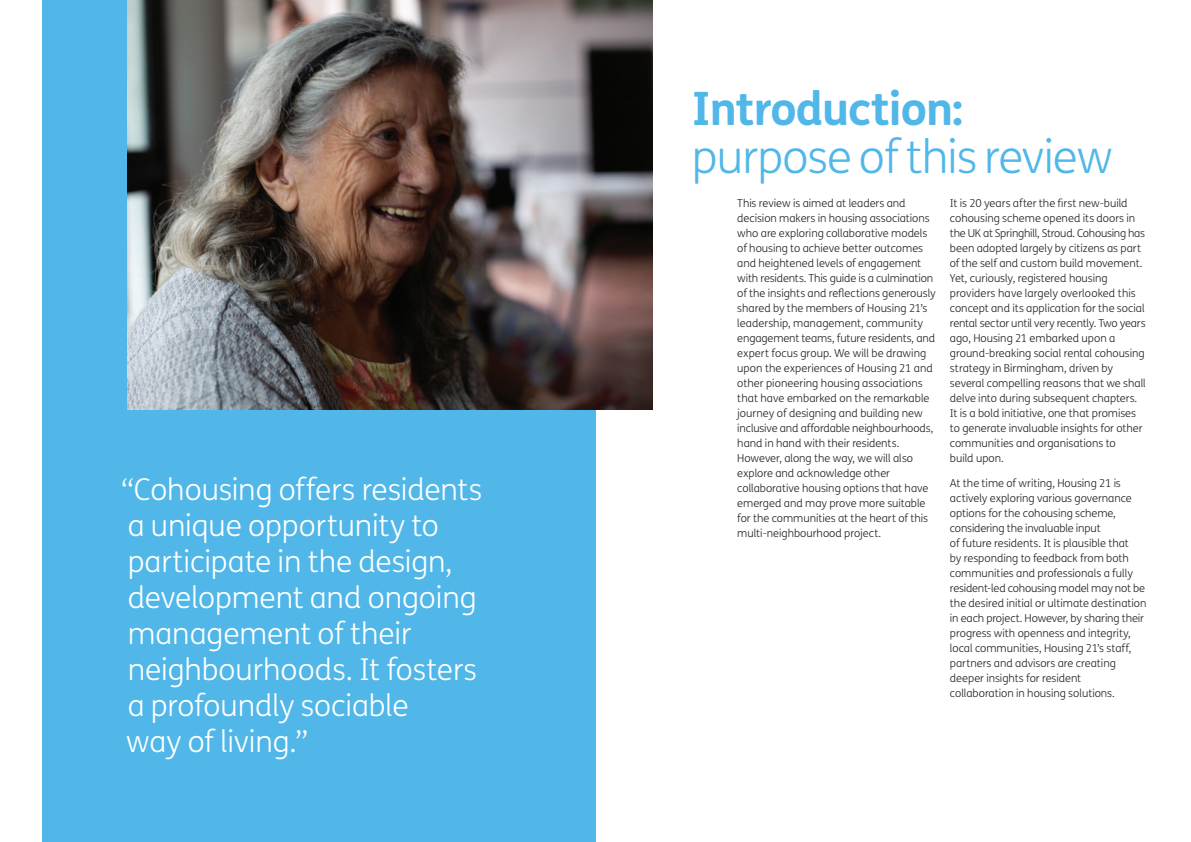
<style>
.page{position:relative;width:1191px;height:842px;background:#fff}
.page>*{position:absolute;margin:0;border:0;box-sizing:border-box;transform-origin:0 0}
.t1{font:300 46px/48px "FS Me";letter-spacing:-.02em;color:#50b7e8}
.t2{font:300 30px/36px "FS Me";letter-spacing:-.005em;color:#fff}
.t3{font:300 11px/15px "FS Me";letter-spacing:-.005em;color:#231f20}
.s1{font-weight:700}
</style>
<div class="page">
<div style="left:43px;top:0;width:553px;height:842px;background:#50b7e8"></div>
<img style="left:128px;top:0;width:524px;height:410px">
<p class="t2" style="left:121px;top:471px;width:363px">“Cohousing offers residents a unique opportunity to participate in the design, development and ongoing management of their neighbourhoods. It fosters a profoundly sociable<br>way of living.”</p>
<p class="t1" style="left:692px;top:84px;width:423px"><span class="s1">Introduction: </span>purpose of this review</p>
<p class="t3" style="left:950px;top:195px;width:197px">It is 20 years after the first new-build cohousing scheme opened its doors in the UK at Springhill, Stroud. Cohousing has been adopted largely by citizens as part of the self and custom build movement.<br>Yet, curiously, registered housing providers have largely overlooked this concept and its application for the social rental sector until very recently. Two years ago, Housing 21 embarked upon a ground-breaking social rental cohousing strategy in Birmingham, driven by several compelling reasons that we shall delve into during subsequent chapters.<br>It is a bold initiative, one that promises to generate invaluable insights for other communities and organisations to<br>build upon.</p>
<p class="t3" style="left:950px;top:475px;width:198px">At the time of writing, Housing 21 is actively exploring various governance options for the cohousing scheme, considering the invaluable input<br>of future residents. It is plausible that<br>by responding to feedback from both communities and professionals a fully resident-led cohousing model may not be the desired initial or ultimate destination in each project. However, by sharing their progress with openness and integrity, local communities, Housing 21’s staff, partners and advisors are creating deeper insights for resident collaboration in housing solutions.</p>
<p class="t3" style="left:737px;top:195px;width:200px">This review is aimed at leaders and decision makers in housing associations who are exploring collaborative models of housing to achieve better outcomes and heightened levels of engagement with residents. This guide is a culmination of the insights and reflections generously shared by the members of Housing 21’s leadership, management, community engagement teams, future residents, and expert focus group. We will be drawing upon the experiences of Housing 21 and other pioneering housing associations that have embarked on the remarkable journey of designing and building new inclusive and affordable neighbourhoods, hand in hand with their residents.<br>However, along the way, we will also explore and acknowledge other collaborative housing options that have emerged and may prove more suitable for the communities at the heart of this multi-neighbourhood project.</p>
</div>
